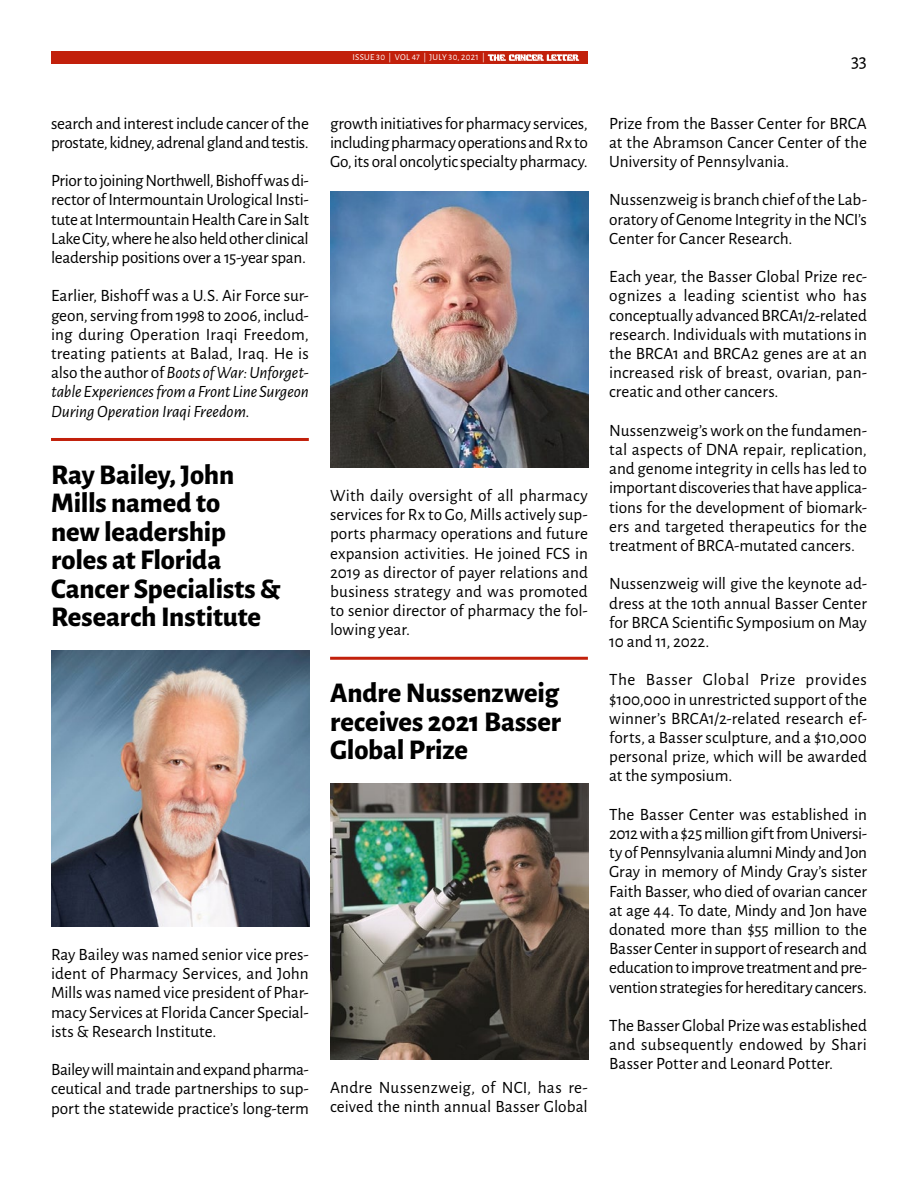
<style>
.page{position:relative;width:918px;height:1188px;background:#fff}
.page>*{position:absolute;margin:0;border:0;box-sizing:border-box;transform-origin:0 0}
.Headline__Small{font:800 28.5px/28.5px "Alegreya Sans";letter-spacing:-.005em;color:#000;text-align:justify}
.t1{font:19.5px "Alegreya Sans";color:#000}
.t2{font:17.25px/19.2px "Alegreya Sans";color:#000;text-align:justify}
.t3{font:17.25px/19.2px "Alegreya Sans";letter-spacing:-.02em;color:#000}
.t4{font:9px "Alegreya Sans";letter-spacing:.025em;color:#fff}
.s1{font-style:italic}
</style>
<div class="page">
<div style="left:51px;top:51px;width:537px;height:13px;background:#c2200b"></div>
<svg style="left:488px;top:54px;width:91px;height:7px"></svg>
<hr style="left:330px;top:657px;width:258px;height:3px;background:#c2200b">
<img style="left:330px;top:191px;width:258px;height:277px">
<img style="left:330px;top:784px;width:258px;height:276px">
<hr style="left:51px;top:438px;width:258px;height:3px;background:#c2200b">
<img style="left:51px;top:650px;width:258px;height:277px">
<p class="t3" style="left:51px;top:113px;width:259px">search and interest include cancer of the prostate, kidney, adrenal gland and testis.</p>
<p class="t2" style="left:51px;top:170px;width:259px">Prior to joining Northwell, Bishoff was di&shy;rector of Intermountain Urological Insti&shy;tute at Intermountain Health Care in Salt Lake City, where he also held other clinical leadership positions over a 15-year span.</p>
<p class="t2" style="left:51px;top:285px;width:259px">Earlier, Bishoff was a U.S. Air Force sur&shy;geon, serving from 1998 to 2006, includ&shy;ing during Operation Iraqi Freedom, treating patients at Balad, Iraq. He is also the author of <span class="s1">Boots of War: Unforget&shy;table Experiences from a Front Line Surgeon During Operation Iraqi Freedom</span>.</p>
<p class="Headline__Small" style="left:51px;top:458px;width:231px;text-align:left">Ray Bailey, John<br>Mills named to<br>new leadership roles at Florida<br>Cancer Specialists &amp;<br>Research Institute</p>
<p class="t2" style="left:51px;top:944px;width:259px">Ray Bailey was named senior vice pres&shy;ident of Pharmacy Services, and John Mills was named vice president of Phar&shy;macy Services at Florida Cancer Special&shy;ists &amp; Research Institute.</p>
<p class="t2" style="left:51px;top:1059px;width:259px">Bailey will maintain and expand pharma&shy;ceutical and trade partnerships to sup&shy;port the statewide practice’s long-term</p>
<p class="t4" style="left:353px;top:51px;width:134px">ISSUE 30 | VOL 47 | JULY 30, 2021 |</p>
<p class="t2" style="left:330px;top:113px;width:259px">growth initiatives for pharmacy services, including pharmacy operations and Rx to Go, its oral oncolytic specialty pharmacy.</p>
<p class="t2" style="left:330px;top:485px;width:259px">With daily oversight of all pharmacy services for Rx to Go, Mills actively sup&shy;ports pharmacy operations and future expansion activities. He joined FCS in 2019 as director of payer relations and business strategy and was promoted to senior director of pharmacy the fol&shy;lowing year.</p>
<p class="Headline__Small" style="left:330px;top:677px;width:233px">Andre Nussenzweig receives 2021 Basser Global Prize</p>
<p class="t2" style="left:330px;top:1077px;width:259px">Andre Nussenzweig, of NCI, has re&shy;ceived the ninth annual Basser Global</p>
<p class="t1" style="left:851px;top:47px;width:17px">33</p>
<p class="t2" style="left:609px;top:113px;width:259px">Prize from the Basser Center for BRCA at the Abramson Cancer Center of the University of Pennsylvania.</p>
<p class="t2" style="left:609px;top:189px;width:259px">Nussenzweig is branch chief of the Lab&shy;oratory of Genome Integrity in the NCI’s Center for Cancer Research.</p>
<p class="t2" style="left:609px;top:266px;width:259px">Each year, the Basser Global Prize rec&shy;ognizes a leading scientist who has conceptually advanced BRCA1/2-related research. Individuals with mutations in the BRCA1 and BRCA2 genes are at an increased risk of breast, ovarian, pan&shy;creatic and other cancers.</p>
<p class="t2" style="left:609px;top:420px;width:259px">Nussenzweig’s work on the fundamen&shy;tal aspects of DNA repair, replication, and genome integrity in cells has led to important discoveries that have applica&shy;tions for the development of biomark&shy;ers and targeted therapeutics for the treatment of BRCA-mutated cancers.</p>
<p class="t2" style="left:609px;top:573px;width:259px">Nussenzweig will give the keynote ad&shy;dress at the 10th annual Basser Center for BRCA Scientific Symposium on May 10 and 11, 2022.</p>
<p class="t2" style="left:609px;top:669px;width:259px">The Basser Global Prize provides $100,000 in unrestricted support of the winner’s BRCA1/2-related research ef&shy;forts, a Basser sculpture, and a $10,000 personal prize, which will be awarded at the symposium.</p>
<p class="t2" style="left:609px;top:804px;width:259px">The Basser Center was established in 2012 with a $25 million gift from Universi&shy;ty of Pennsylvania alumni Mindy and Jon Gray in memory of Mindy Gray’s sister Faith Basser, who died of ovarian cancer at age 44. To date, Mindy and Jon have donated more than $55 million to the Basser Center in support of research and education to improve treatment and pre&shy;vention strategies for hereditary cancers.</p>
<p class="t2" style="left:609px;top:1015px;width:259px">The Basser Global Prize was established and subsequently endowed by Shari Basser Potter and Leonard Potter.</p>
</div>
